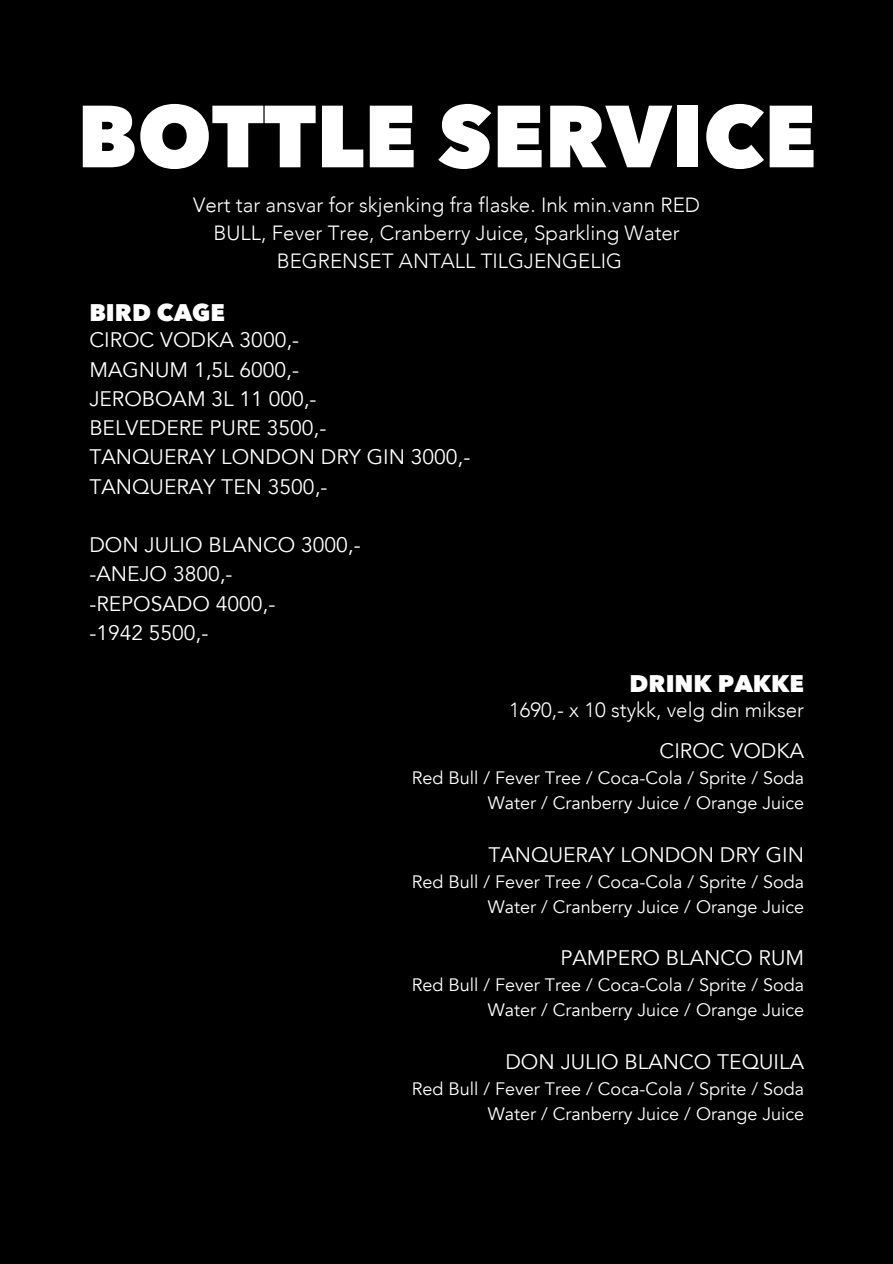
<style>
.page{position:relative;width:893px;height:1264px;background:#fff}
.page>*{position:absolute;margin:0;border:0;box-sizing:border-box;transform-origin:0 0}
.t1{font:800 87px "Avenir Next";color:#fff}
.t2{font:800 24px "Avenir Next";color:#fff}
.t3{font:21px "Avenir";color:#fff}
.t4{font:300 20.55px/28.2px "Avenir";color:#fff;text-align:center}
.t5{font:18px/24.8px "Avenir";color:#fff;text-align:right}
</style>
<div class="page">
<div style="left:0;top:0;width:892px;height:1263px;background:#000001"></div>
<p class="t1" style="left:77px;top:80px;width:740px">BOTTLE SERVICE</p>
<p class="t4" style="left:193px;top:191px;width:508px">Vert tar ansvar for skjenking fra flaske. Ink min.vann RED<br>BULL, Fever Tree, Cranberry Juice, Sparkling Water</p>
<p class="t4" style="left:277px;top:247px;width:347px">BEGRENSET ANTALL TILGJENGELIG</p>
<p class="t2" style="left:89px;top:297px;width:137px">BIRD CAGE</p>
<p class="t3" style="left:89px;top:326px;width:211px">CIROC VODKA 3000,-</p>
<p class="t3" style="left:89px;top:355px;width:211px">MAGNUM 1,5L 6000,-</p>
<p class="t3" style="left:89px;top:385px;width:229px">JEROBOAM 3L 11 000,-</p>
<p class="t3" style="left:89px;top:414px;width:238px">BELVEDERE PURE 3500,-</p>
<p class="t3" style="left:89px;top:443px;width:382px">TANQUERAY LONDON DRY GIN 3000,-</p>
<p class="t3" style="left:89px;top:472px;width:240px">TANQUERAY TEN 3500,-</p>
<p class="t3" style="left:89px;top:531px;width:273px">DON JULIO BLANCO 3000,-</p>
<p class="t3" style="left:89px;top:560px;width:145px">-ANEJO 3800,-</p>
<p class="t3" style="left:89px;top:589px;width:187px">-REPOSADO 4000,-</p>
<p class="t3" style="left:89px;top:619px;width:121px">-1942 5500,-</p>
<p class="t2" style="left:629px;top:668px;width:176px">DRINK PAKKE</p>
<p class="t4" style="left:509px;top:696px;width:296px">1690,- x 10 stykk, velg din mikser</p>
<p class="t3" style="left:659px;top:737px;width:146px">CIROC VODKA</p>
<p class="t5" style="left:412px;top:766px;width:394px">Red Bull / Fever Tree / Coca-Cola / Sprite / Soda<br>Water / Cranberry Juice / Orange Juice</p>
<p class="t3" style="left:488px;top:840px;width:317px">TANQUERAY LONDON DRY GIN</p>
<p class="t5" style="left:412px;top:869px;width:394px">Red Bull / Fever Tree / Coca-Cola / Sprite / Soda<br>Water / Cranberry Juice / Orange Juice</p>
<p class="t3" style="left:560px;top:944px;width:245px">PAMPERO BLANCO RUM</p>
<p class="t5" style="left:412px;top:973px;width:394px">Red Bull / Fever Tree / Coca-Cola / Sprite / Soda<br>Water / Cranberry Juice / Orange Juice</p>
<p class="t3" style="left:505px;top:1047px;width:300px">DON JULIO BLANCO TEQUILA</p>
<p class="t5" style="left:412px;top:1076px;width:394px">Red Bull / Fever Tree / Coca-Cola / Sprite / Soda<br>Water / Cranberry Juice / Orange Juice</p>
</div>
